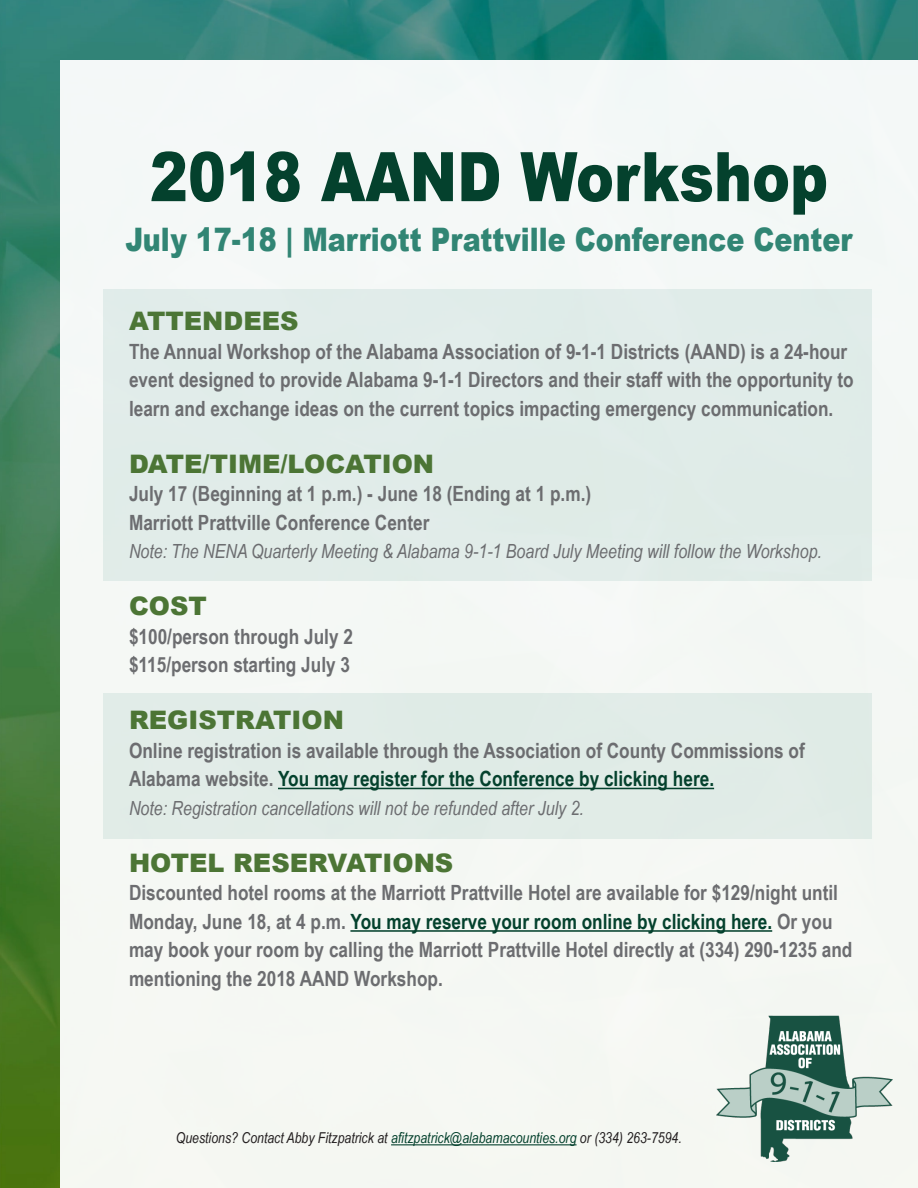
<style>
.page{position:relative;width:918px;height:1188px;background:#fff}
.page>*{position:absolute;margin:0;border:0;box-sizing:border-box;transform-origin:0 0}
.t1{font:900 68.4px "Arial";color:#04412d;scale:.83 1}
.t2{font:900 32.4px "Arial";color:#318574;scale:.83 1}
.t3{font:900 25.5px "Arial";color:#4c7535}
.t4{font:900 25.5px "Arial";color:#4c7636}
.t5{font:700 21px/28.5px "Arial Narrow";color:#6c6d70}
.t6{font:italic 19.5px "Arial Narrow";color:#6c6d70}
.t7{font:italic 15px "Arial Narrow";color:#231f20}
.s1{color:#04412d}
</style>
<div class="page">
<img style="left:0;top:0;width:918px;height:1188px">
<div style="left:60px;top:60px;width:858px;height:1128px;background:#f5f8f4"></div>
<img style="left:717px;top:1016px;width:175px;height:145px">
<hr style="left:391px;top:1144px;width:186px;height:1px;background:#04412d">
<div style="left:103px;top:290px;width:769px;height:291px;background:#e0ece9"></div>
<div style="left:103px;top:693px;width:769px;height:145px;background:#e1ece7"></div>
<hr style="left:278px;top:788px;width:436px;height:1px;background:#04412d">
<hr style="left:350px;top:930px;width:422px;height:2px;background:#04412d">
<p class="t1" style="left:150px;top:127px;width:819px">2018 AAND Workshop</p>
<p class="t2" style="left:126px;top:216px;width:877px">July 17-18 | Marriott Prattville Conference Center</p>
<p class="t4" style="left:129px;top:303px;width:171px">ATTENDEES</p>
<p class="t5" style="left:129px;top:336px;width:726px">The Annual Workshop of the Alabama Association of 9-1-1 Districts (AAND) is a 24-hour event designed to provide Alabama 9-1-1 Directors and their staff with the opportunity to learn and exchange ideas on the current topics impacting emergency communication.</p>
<p class="t3" style="left:129px;top:445px;width:307px">DATE/TIME/LOCATION</p>
<p class="t5" style="left:129px;top:479px;width:464px">July 17 (Beginning at 1 p.m.) - June 18 (Ending at 1 p.m.)</p>
<p class="t5" style="left:129px;top:507px;width:302px">Marriott Prattville Conference Center</p>
<p class="t6" style="left:129px;top:538px;width:695px">Note: The NENA Quarterly Meeting &amp; Alabama 9-1-1 Board July Meeting will follow the Workshop.</p>
<p class="t3" style="left:129px;top:588px;width:79px">COST</p>
<p class="t5" style="left:129px;top:621px;width:225px">$100/person through July 2</p>
<p class="t5" style="left:129px;top:650px;width:223px">$115/person starting July 3</p>
<p class="t3" style="left:129px;top:702px;width:216px">REGISTRATION</p>
<p class="t5" style="left:129px;top:735px;width:677px">Online registration is available through the Association of County Commissions of<br>Alabama website. <span class="s1">You may register for the Conference by clicking here.</span></p>
<p class="t6" style="left:129px;top:794px;width:457px">Note: Registration cancellations will not be refunded after July 2.</p>
<p class="t3" style="left:129px;top:844px;width:326px">HOTEL RESERVATIONS</p>
<p class="t5" style="left:129px;top:878px;width:725px">Discounted hotel rooms at the Marriott Prattville Hotel are available for $129/night until Monday, June 18, at 4 p.m. <span class="s1">You may reserve your room online by clicking here.</span> Or you may book your room by calling the Marriott Prattville Hotel directly at (334) 290-1235 and mentioning the 2018 AAND Workshop.</p>
<p class="t7" style="left:176px;top:1128px;width:508px">Questions? Contact Abby Fitzpatrick at <span class="s1">afitzpatrick@alabamacounties.org</span> or (334) 263-7594.</p>
</div>
